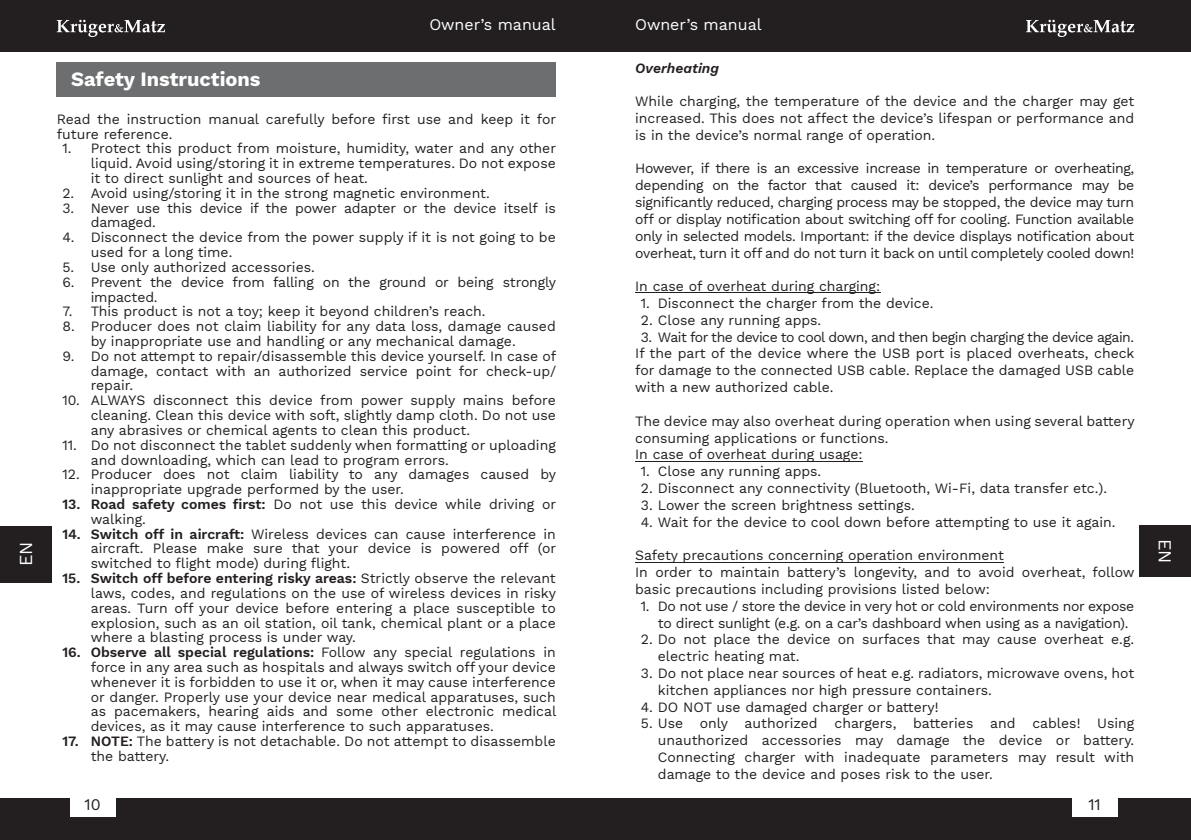
<style>
.page{position:relative;width:1191px;height:840px;background:#fff}
.page>*{position:absolute;margin:0;border:0;box-sizing:border-box;transform-origin:0 0}
.t1{font:700 20px "Work Sans";color:#fff}
.t2{font:18px "Work Sans";color:#fff}
.t3{font:16px "Work Sans";color:#fff}
.t4{font:16px "Work Sans";color:#231f20}
.t5{font:14px/14.8px "Work Sans";color:#231f20}
.t6{font:14px/16.8px "Work Sans";letter-spacing:-.025em;color:#231f20}
.t7{font:italic 600 14px "Work Sans";color:#231f20}
.s1{font-weight:600}
</style>
<div class="page">
<div style="left:0;top:525px;width:51px;height:57px;background:#231f20"></div>
<div style="left:595px;top:798px;width:596px;height:41px;background:#231f20"></div>
<div style="left:0;top:798px;width:595px;height:41px;background:#231f20"></div>
<div style="left:595px;top:0;width:596px;height:51px;background:#231f20"></div>
<div style="left:0;top:0;width:595px;height:51px;background:#231f20"></div>
<svg style="left:57px;top:20px;width:108px;height:17px"></svg>
<svg style="left:1026px;top:20px;width:108px;height:17px"></svg>
<div style="left:70px;top:793px;width:45px;height:23px;background:#fff"></div>
<div style="left:1071px;top:793px;width:46px;height:23px;background:#fff"></div>
<div style="left:1140px;top:525px;width:51px;height:51px;background:#231f20"></div>
<div style="left:57px;top:62px;width:499px;height:34px;background:#6d6e70"></div>
<hr style="left:635px;top:292px;width:245px;height:1px;background:#231f20">
<hr style="left:635px;top:460px;width:227px;height:1px;background:#231f20">
<hr style="left:635px;top:561px;width:369px;height:1px;background:#231f20">
<p class="t2" style="left:15px;top:566px;width:26px;rotate:-90deg">EN</p>
<p class="t3" style="left:429px;top:15px;width:128px">Owner’s manual</p>
<p class="t3" style="left:635px;top:15px;width:128px">Owner’s manual</p>
<h1 class="t1" style="left:71px;top:67px;width:191px">Safety Instructions</h1>
<p class="t5" style="left:57px;top:111px;width:501px">Read the instruction manual carefully before first use and keep it for future reference.</p>
<p class="t5" style="left:91px;top:141px;width:467px;text-align:justify;text-indent:-28px">1. Protect this product from moisture, humidity, water and any other liquid. Avoid using/storing it in extreme temperatures. Do not expose it to direct sunlight and sources of heat.</p>
<p class="t5" style="left:62px;top:185px;width:429px">2. Avoid using/storing it in the strong magnetic environment.</p>
<p class="t5" style="left:91px;top:200px;width:466px;text-indent:-28px">3. Never use this device if the power adapter or the device itself is damaged.</p>
<p class="t5" style="left:91px;top:230px;width:466px;text-indent:-28px">4. Disconnect the device from the power supply if it is not going to be used for a long time.</p>
<p class="t5" style="left:62px;top:259px;width:254px">5. Use only authorized accessories.</p>
<p class="t5" style="left:91px;top:274px;width:467px;text-indent:-28px">6. Prevent the device from falling on the ground or being strongly impacted.</p>
<p class="t5" style="left:62px;top:304px;width:425px">7. This product is not a toy; keep it beyond children’s reach.</p>
<p class="t5" style="left:91px;top:319px;width:466px;text-indent:-28px">8. Producer does not claim liability for any data loss, damage caused by inappropriate use and handling or any mechanical damage.</p>
<p class="t5" style="left:91px;top:348px;width:467px;text-align:justify;text-indent:-28px">9. Do not attempt to repair/disassemble this device yourself. In case of damage, contact with an authorized service point for check-up/ repair.</p>
<p class="t5" style="left:91px;top:393px;width:466px;text-align:justify;text-indent:-28px">10. ALWAYS disconnect this device from power supply mains before cleaning. Clean this device with soft, slightly damp cloth. Do not use any abrasives or chemical agents to clean this product.</p>
<p class="t5" style="left:91px;top:437px;width:466px;text-indent:-28px">11. Do not disconnect the tablet suddenly when formatting or uploading and downloading, which can lead to program errors.</p>
<p class="t5" style="left:91px;top:467px;width:467px;text-indent:-28px">12. Producer does not claim liability to any damages caused by inappropriate upgrade performed by the user.</p>
<p class="t5" style="left:91px;top:496px;width:467px;text-indent:-28px"><span class="s1">13. Road safety comes first:</span> Do not use this device while driving or walking.</p>
<p class="t5" style="left:91px;top:526px;width:467px;text-align:justify;text-indent:-28px"><span class="s1">14. Switch off in aircraft:</span> Wireless devices can cause interference in aircraft. Please make sure that your device is powered off (or switched to flight mode) during flight.</p>
<p class="t5" style="left:91px;top:570px;width:467px;text-align:justify;text-indent:-28px"><span class="s1">15. Switch off before entering risky areas:</span> Strictly observe the relevant laws, codes, and regulations on the use of wireless devices in risky areas. Turn off your device before entering a place susceptible to explosion, such as an oil station, oil tank, chemical plant or a place where a blasting process is under way.</p>
<p class="t5" style="left:91px;top:644px;width:467px;text-align:justify;text-indent:-28px"><span class="s1">16. Observe all special regulations:</span> Follow any special regulations in force in any area such as hospitals and always switch off your device whenever it is forbidden to use it or, when it may cause interference or danger. Properly use your device near medical apparatuses, such as pacemakers, hearing aids and some other electronic medical devices, as it may cause interference to such apparatuses.</p>
<p class="t5" style="left:91px;top:733px;width:466px;text-indent:-28px"><span class="s1">17. NOTE:</span> The battery is not detachable. Do not attempt to disassemble the battery.</p>
<p class="t7" style="left:635px;top:59px;width:85px">Overheating</p>
<p class="t5" style="left:635px;top:93px;width:500px;line-height:16.8px;text-align:justify">While charging, the temperature of the device and the charger may get increased. This does not affect the device’s lifespan or performance and is in the device’s normal range of operation.</p>
<p class="t5" style="left:635px;top:160px;width:500px;line-height:16.8px;text-align:justify">However, if there is an excessive increase in temperature or overheating, depending on the factor that caused it: device’s performance may be significantly reduced, charging process may be stopped, the device may turn off or display notification about switching off for cooling. Function available only in selected models. Important: if the device displays notification about overheat, turn it off and do not turn it back on until completely cooled down!</p>
<p class="t5" style="left:635px;top:279px;width:246px">In case of overheat during charging:</p>
<p class="t5" style="left:641px;top:295px;width:294px">1. Disconnect the charger from the device.</p>
<p class="t5" style="left:641px;top:312px;width:182px">2. Close any running apps.</p>
<p class="t5" style="left:635px;top:328px;width:501px;line-height:16.8px;text-align:justify;text-indent:6px">3. Wait for the device to cool down, and then begin charging the device again.<br>If the part of the device where the USB port is placed overheats, check for damage to the connected USB cable. Replace the damaged USB cable with a new authorized cable.</p>
<p class="t5" style="left:635px;top:412px;width:501px;line-height:16.8px">The device may also overheat during operation when using several battery consuming applications or functions.<br>In case of overheat during usage:</p>
<p class="t5" style="left:641px;top:463px;width:182px">1. Close any running apps.</p>
<p class="t5" style="left:641px;top:480px;width:468px">2. Disconnect any connectivity (Bluetooth, Wi-Fi, data transfer etc.).</p>
<p class="t5" style="left:641px;top:497px;width:275px">3. Lower the screen brightness settings.</p>
<p class="t5" style="left:641px;top:514px;width:476px">4. Wait for the device to cool down before attempting to use it again.</p>
<p class="t5" style="left:635px;top:546px;width:501px;line-height:16.8px">Safety precautions concerning operation environment<br>In order to maintain battery’s longevity, and to avoid overheat, follow basic precautions including provisions listed below:</p>
<p class="t6" style="left:658px;top:597px;width:478px;text-indent:-17px">1. Do not use / store the device in very hot or cold environments nor expose to direct sunlight (e.g. on a car’s dashboard when using as a navigation).</p>
<p class="t5" style="left:658px;top:630px;width:478px;line-height:16.8px;text-indent:-17px">2. Do not place the device on surfaces that may cause overheat e.g. electric heating mat.</p>
<p class="t5" style="left:658px;top:664px;width:478px;line-height:16.8px;text-indent:-17px">3. Do not place near sources of heat e.g. radiators, microwave ovens, hot kitchen appliances nor high pressure containers.</p>
<p class="t5" style="left:641px;top:699px;width:299px">4. DO NOT use damaged charger or battery!</p>
<p class="t5" style="left:658px;top:714px;width:478px;line-height:16.8px;text-align:justify;text-indent:-17px">5. Use only authorized chargers, batteries and cables! Using unauthorized accessories may damage the device or battery.<br>Connecting charger with inadequate parameters may result with damage to the device and poses risk to the user.</p>
<p class="t4" style="left:85px;top:794px;width:18px">10</p>
<p class="t4" style="left:1088px;top:794px;width:14px">11</p>
<p class="t2" style="left:1175px;top:538px;width:26px;rotate:90deg">EN</p>
</div>
